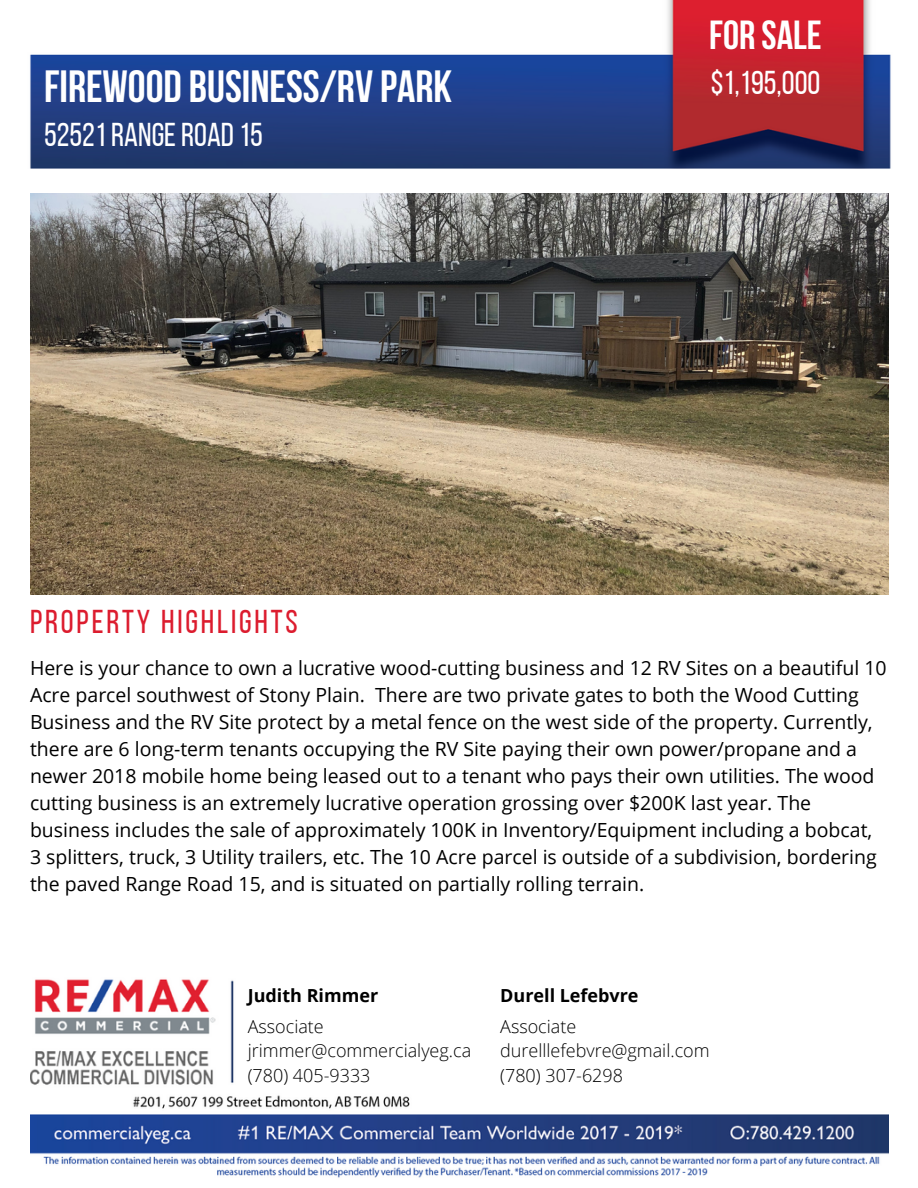
<style>
.page{position:relative;width:918px;height:1188px;background:#fff}
.page>*{position:absolute;margin:0;border:0;box-sizing:border-box;transform-origin:0 0}
.t1{font:700 45px "Bebas Neue";color:#fff}
.t2{font:700 40.5px "Bebas Neue";color:#fff}
.t3{font:33px "Bebas Neue";color:#fff}
.t4{font:33px "Bebas Neue";letter-spacing:.085em;color:#dc1c2e}
.t5{font:19.5px/27px "Open Sans";color:#000}
.t6{font:300 18px/24.8px "Open Sans";color:#000}
.t7{font:700 18px "Open Sans";color:#000}
</style>
<div class="page">
<img style="left:30px;top:194px;width:858px;height:400px">
<img style="left:30px;top:0;width:861px;height:169px">
<img style="left:30px;top:979px;width:858px;height:199px">
<p class="t1" style="left:44px;top:69px;width:410px">FIREWOOD BUSINESS/RV PARK</p>
<p class="t3" style="left:44px;top:122px;width:221px">52521RANGEROAD15</p>
<p class="t2" style="left:709px;top:18px;width:114px">FOR SALE</p>
<p class="t3" style="left:711px;top:69px;width:111px">$1,195,000</p>
<p class="t4" style="left:30px;top:609px;width:269px">PROPERTY HIGHLIGHTS</p>
<p class="t5" style="left:30px;top:654px;width:858px">Here is your chance to own a lucrative wood-cutting business and 12 RV Sites on a beautiful 10<br>Acre parcel southwest of Stony Plain. There are two private gates to both the Wood Cutting Business and the RV Site protect by a metal fence on the west side of the property. Currently, there are 6 long-term tenants occupying the RV Site paying their own power/propane and a newer 2018 mobile home being leased out to a tenant who pays their own utilities. The wood cutting business is an extremely lucrative operation grossing over $200K last year. The business includes the sale of approximately 100K in Inventory/Equipment including a bobcat, 3 splitters, truck, 3 Utility trailers, etc. The 10 Acre parcel is outside of a subdivision, bordering the paved Range Road 15, and is situated on partially rolling terrain.</p>
<p class="t7" style="left:248px;top:983px;width:132px">Judith Rimmer</p>
<p class="t6" style="left:248px;top:1013px;width:225px">Associate jrimmer@commercialyeg.ca</p>
<p class="t6" style="left:248px;top:1063px;width:124px">(780) 405-9333</p>
<p class="t7" style="left:500px;top:983px;width:140px">Durell Lefebvre</p>
<p class="t6" style="left:500px;top:1013px;width:78px">Associate</p>
<p class="t6" style="left:500px;top:1038px;width:211px">durelllefebvre@gmail.com</p>
<p class="t6" style="left:500px;top:1063px;width:124px">(780) 307-6298</p>
</div>
